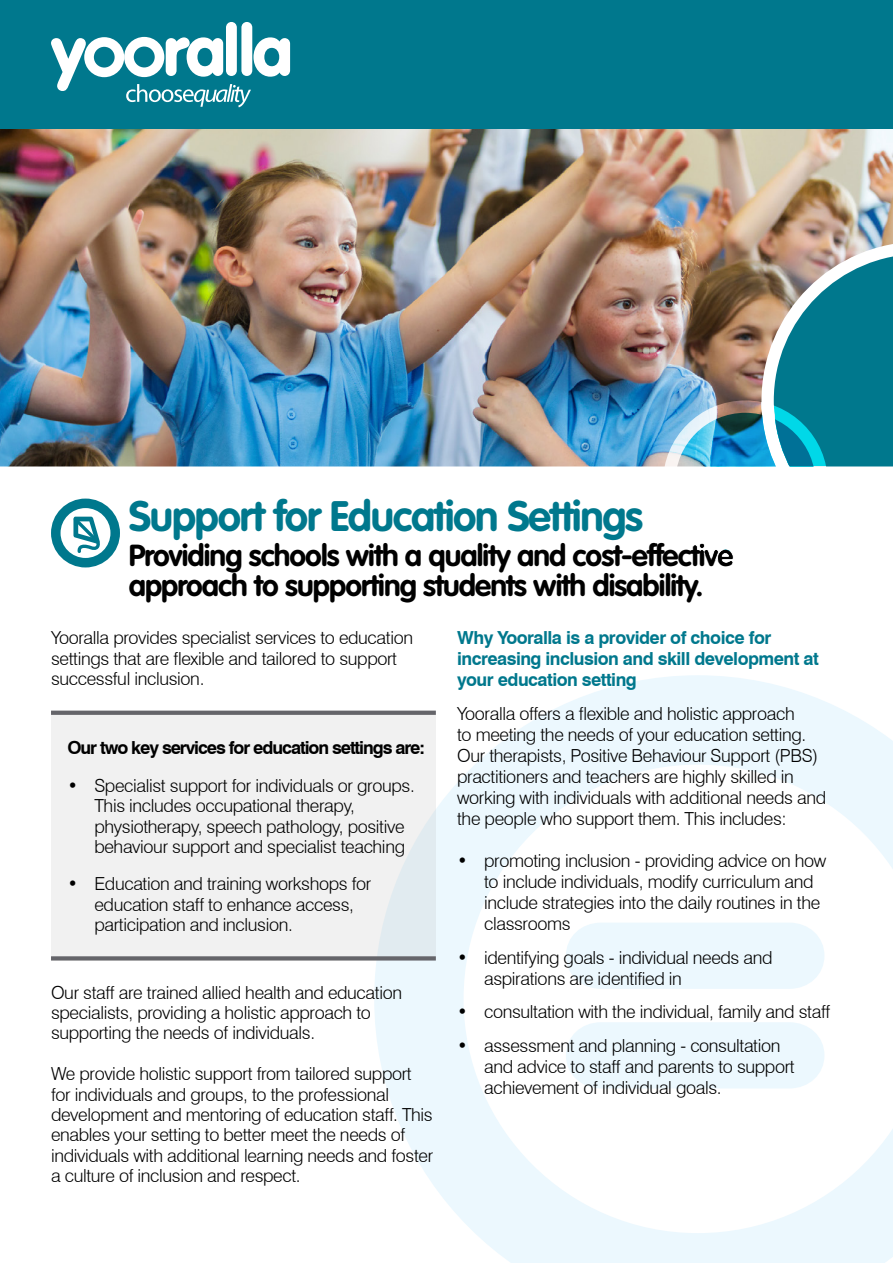
<style>
.page{position:relative;width:893px;height:1263px;background:#fff}
.page>*{position:absolute;margin:0;border:0;box-sizing:border-box;transform-origin:0 0}
.t1{font:700 42px "VAG Rounded Std";letter-spacing:-.03em;color:#00788d}
.t2{font:700 30px/30.9px "VAG Rounded Std";letter-spacing:-.03em;color:#000}
.t3{font:300 18px/20.4px "Swiss 721 BT";letter-spacing:-.02em;color:#000}
.t4{font:700 18px/21px "Swiss 721 BT";letter-spacing:-.03em;color:#00788d}
.t5{font:700 18px "Swiss 721 BT";letter-spacing:-.06em;color:#000}
</style>
<div class="page">
<img style="left:0;top:129px;width:893px;height:337px">
<svg style="left:761px;top:242px;width:132px;height:224px;background:#3f8c96"></svg>
<div style="left:0;top:0;width:893px;height:129px;background:#00788d"></div>
<svg style="left:669px;top:407px;width:153px;height:152px"></svg>
<div style="left:663px;top:400px;width:165px;height:165px;border:12px solid #fff;border-radius:50%"></div>
<div style="left:226px;top:22px;width:11px;height:54px;background:#fff;border-radius:6px"></div>
<div style="left:241px;top:22px;width:11px;height:54px;background:#fff;border-radius:6px"></div>
<svg style="left:51px;top:37px;width:239px;height:70px"></svg>
<svg style="left:374px;top:675px;width:519px;height:588px"></svg>
<div style="left:566px;top:1022px;width:258px;height:66px;background:#ecf8fe"></div>
<div style="left:566px;top:922px;width:258px;height:67px;background:#ecf8fe"></div>
<div style="left:51px;top:713px;width:385px;height:247px;background:#f1f1f1"></div>
<svg style="left:51px;top:711px;width:385px;height:4px;background:#69696e"></svg>
<svg style="left:51px;top:956px;width:385px;height:4px;background:#6f6f74"></svg>
<svg style="left:51px;top:499px;width:69px;height:68px"></svg>
<h1 class="t1" style="left:129px;top:492px;width:516px">Support for Education Settings</h1>
<h2 class="t2" style="left:129px;top:541px;width:606px">Providing schools with a quality and cost-effective approach to supporting students with disability.</h2>
<p class="t3" style="left:51px;top:627px;width:364px">Yooralla provides specialist services to education settings that are flexible and tailored to support successful inclusion.</p>
<p class="t4" style="left:457px;top:627px;width:363px">Why Yooralla is a provider of choice for increasing inclusion and skill development at your education setting</p>
<p class="t3" style="left:457px;top:703px;width:371px;line-height:21px">Yooralla offers a flexible and holistic approach<br>to meeting the needs of your education setting.<br>Our therapists, Positive Behaviour Support (PBS) practitioners and teachers are highly skilled in working with individuals with additional needs and the people who support them. This includes:</p>
<p class="t3" style="left:484px;top:850px;width:344px;line-height:21px;text-indent:-27px">• promoting inclusion - providing advice on how to include individuals, modify curriculum and include strategies into the daily routines in the classrooms</p>
<p class="t3" style="left:484px;top:947px;width:290px;line-height:21px;text-indent:-27px">• identifying goals - individual needs and aspirations are identified in</p>
<p class="t3" style="left:457px;top:1002px;width:375px">• consultation with the individual, family and staff</p>
<p class="t3" style="left:484px;top:1035px;width:312px;line-height:21px;text-indent:-27px">• assessment and planning - consultation and advice to staff and parents to support achievement of individual goals.</p>
<p class="t5" style="left:67px;top:737px;width:359px">Our two key services for education settings are:</p>
<p class="t3" style="left:94px;top:775px;width:322px;text-indent:-27px">• Specialist support for individuals or groups.<br>This includes occupational therapy, physiotherapy, speech pathology, positive behaviour support and specialist teaching</p>
<p class="t3" style="left:94px;top:873px;width:279px;text-indent:-27px">• Education and training workshops for education staff to enhance access, participation and inclusion.</p>
<p class="t3" style="left:51px;top:982px;width:353px">Our staff are trained allied health and education specialists, providing a holistic approach to supporting the needs of individuals.</p>
<p class="t3" style="left:51px;top:1063px;width:384px">We provide holistic support from tailored support for individuals and groups, to the professional development and mentoring of education staff. This enables your setting to better meet the needs of individuals with additional learning needs and foster a culture of inclusion and respect.</p>
</div>
